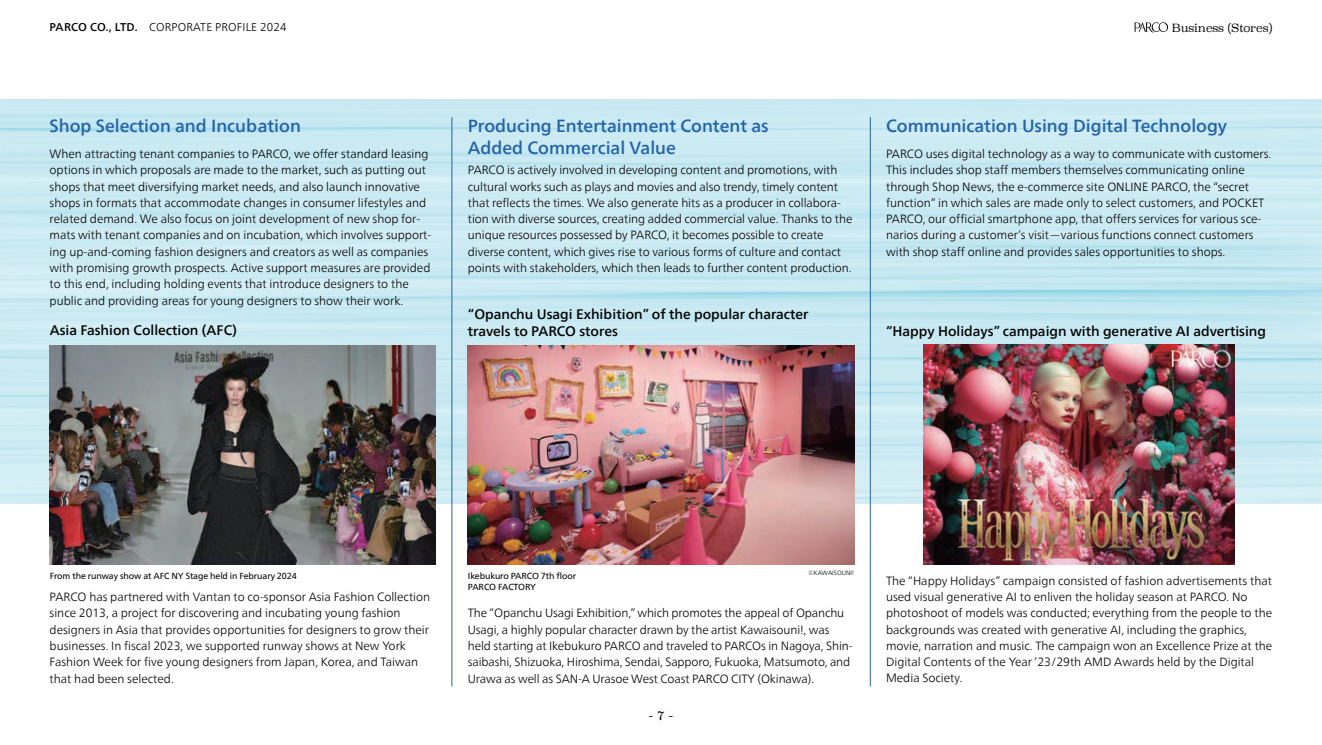
<style>
.page{position:relative;width:1322px;height:745px;background:#fff}
.page>*{position:absolute;margin:0;border:0;box-sizing:border-box;transform-origin:0 0}
.t1{font:500 17.5px/22.5px "Neue Frutiger World";color:#2262a8}
.t2{font:500 13.75px/16.9px "Neue Frutiger World";color:#030303}
.t3{font:300 11.88px/16.2px "Neue Frutiger World";color:#030303}
.t4{font:300 11.25px "Neue Frutiger World";letter-spacing:.015em;color:#030303}
.t5{font:300 11.25px "Superclarendon";letter-spacing:-.01em;color:#030303}
.t6{font:8.75px "Neue Frutiger World";letter-spacing:-.01em;color:#030303}
.t7{font:300 6.25px "Neue Frutiger World";color:#030303}
.s1{font-weight:500}
</style>
<div class="page">
<img style="left:0;top:99px;width:1322px;height:404px">
<img style="left:924px;top:344px;width:310px;height:220px">
<img style="left:468px;top:345px;width:386px;height:219px">
<img style="left:50px;top:345px;width:386px;height:219px">
<hr style="left:452px;top:117px;width:1px;height:569px;background:#2262a8">
<hr style="left:870px;top:117px;width:1px;height:569px;background:#2262a8">
<svg style="left:1134px;top:22px;width:34px;height:11px"></svg>
<p class="t4" style="left:50px;top:18px;width:238px"><span class="s1">PARCO CO., LTD.</span> CORPORATE PROFILE 2024</p>
<p class="t5" style="left:1171px;top:20px;width:102px">Business (Stores)</p>
<h1 class="t1" style="left:50px;top:114px;width:253px">Shop Selection and Incubation</h1>
<p class="t3" style="left:50px;top:146px;width:383px">When attracting tenant companies to PARCO, we offer standard leasing options in which proposals are made to the market, such as putting out shops that meet diversifying market needs, and also launch innovative shops in formats that accommodate changes in consumer lifestyles and related demand. We also focus on joint development of new shop for&shy;mats with tenant companies and on incubation, which involves support&shy;ing up-and-coming fashion designers and creators as well as companies with promising growth prospects. Active support measures are provided to this end, including holding events that introduce designers to the public and providing areas for young designers to show their work.</p>
<p class="t2" style="left:50px;top:321px;width:189px">Asia Fashion Collection (AFC)</p>
<h1 class="t1" style="left:468px;top:114px;width:302px">Producing Entertainment Content as<br>Added Commercial Value</h1>
<p class="t3" style="left:468px;top:162px;width:386px">PARCO is actively involved in developing content and promotions, with cultural works such as plays and movies and also trendy, timely content that reflects the times. We also generate hits as a producer in collabora&shy;tion with diverse sources, creating added commercial value. Thanks to the unique resources possessed by PARCO, it becomes possible to create diverse content, which gives rise to various forms of culture and contact points with stakeholders, which then leads to further content production.</p>
<p class="t2" style="left:468px;top:306px;width:342px">“Opanchu Usagi Exhibition” of the popular character travels to PARCO stores</p>
<h1 class="t1" style="left:886px;top:114px;width:343px">Communication Using Digital Technology</h1>
<p class="t3" style="left:886px;top:146px;width:387px">PARCO uses digital technology as a way to communicate with customers.<br>This includes shop staff members themselves communicating online through Shop News, the e-commerce site ONLINE PARCO, the “secret function” in which sales are made only to select customers, and POCKET PARCO, our official smartphone app, that offers services for various sce&shy;narios during a customer’s visit—various functions connect customers with shop staff online and provides sales opportunities to shops.</p>
<p class="t2" style="left:886px;top:323px;width:381px">“Happy Holidays” campaign with generative AI advertising</p>
<p class="t6" style="left:50px;top:568px;width:249px">From the runway show at AFC NY Stage held in February 2024</p>
<p class="t6" style="left:468px;top:568px;width:110px">Ikebukuro PARCO 7th floor</p>
<p class="t7" style="left:808px;top:567px;width:47px">©KAWAISOUNI!</p>
<p class="t6" style="left:468px;top:580px;width:70px">PARCO FACTORY</p>
<p class="t3" style="left:50px;top:588px;width:382px">PARCO has partnered with Vantan to co-sponsor Asia Fashion Collection since 2013, a project for discovering and incubating young fashion designers in Asia that provides opportunities for designers to grow their businesses. In fiscal 2023, we supported runway shows at New York Fashion Week for five young designers from Japan, Korea, and Taiwan that had been selected.</p>
<p class="t3" style="left:468px;top:604px;width:386px">The “Opanchu Usagi Exhibition,” which promotes the appeal of Opanchu Usagi, a highly popular character drawn by the artist Kawaisouni!, was held starting at Ikebukuro PARCO and traveled to PARCOs in Nagoya, Shin&shy;saibashi, Shizuoka, Hiroshima, Sendai, Sapporo, Fukuoka, Matsumoto, and Urawa as well as SAN-A Urasoe West Coast PARCO CITY (Okinawa).</p>
<p class="t3" style="left:886px;top:572px;width:388px">The “Happy Holidays” campaign consisted of fashion advertisements that used visual generative AI to enliven the holiday season at PARCO. No photoshoot of models was conducted; everything from the people to the backgrounds was created with generative AI, including the graphics, movie, narration and music. The campaign won an Excellence Prize at the Digital Contents of the Year ’23/29th AMD Awards held by the Digital Media Society.</p>
</div>
